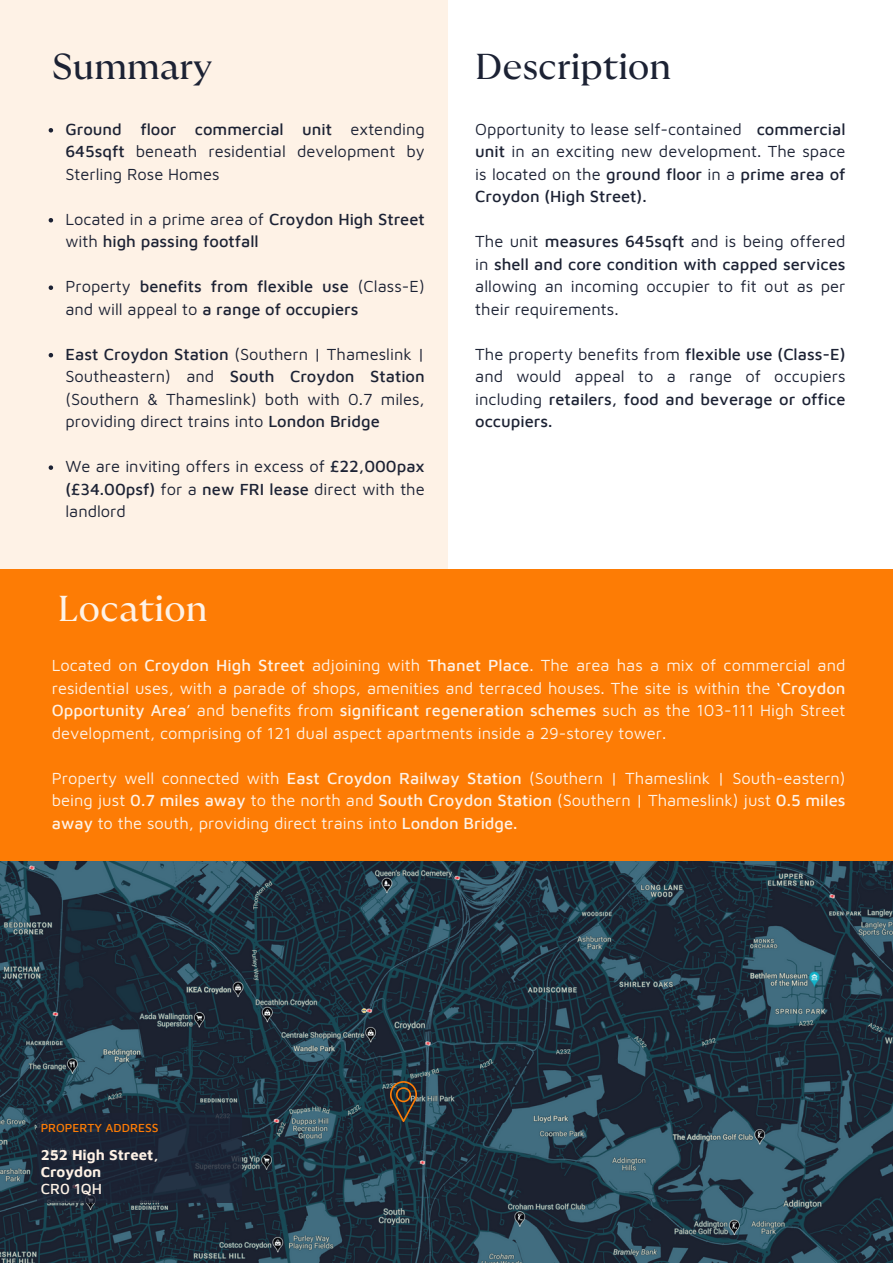
<style>
.page{position:relative;width:893px;height:1264px;background:#fff}
.page>*{position:absolute;margin:0;border:0;box-sizing:border-box;transform-origin:0 0}
.t1{font:36px "GT Ultra Fine";color:#1c2234}
.t2{font:36px "GT Ultra Fine";color:#fef2e6}
.t3{font:16.5px/22.5px "Maven Pro";color:#1c2234;text-align:justify}
.t4{font:16.5px/22.5px "Maven Pro";color:#fef2e6;text-align:justify}
.t5{font:500 16.5px/22.5px "Maven Pro";color:#1c2234}
.t6{font:700 15px "Maven Pro";color:#fef2e6}
.t7{font:500 15px "Maven Pro";color:#fef2e6}
.t8{font:500 12px "Maven Pro";color:#fd7c05}
.s1{font-weight:500}
.s2{font-weight:400}
</style>
<div class="page">
<img style="left:0;top:861px;width:892px;height:401px">
<div style="left:37px;top:1112px;width:205px;height:90px;background:#1c2234"></div>
<div style="left:0;top:0;width:447px;height:833px;background:#fef2e6"></div>
<div style="left:0;top:569px;width:892px;height:292px;background:#fd7c05"></div>
<svg style="left:390px;top:1081px;width:27px;height:41px"></svg>
<svg style="left:49px;top:128px;width:4px;height:4px"></svg>
<svg style="left:49px;top:218px;width:4px;height:4px"></svg>
<svg style="left:49px;top:285px;width:4px;height:5px"></svg>
<svg style="left:49px;top:353px;width:4px;height:4px"></svg>
<svg style="left:49px;top:465px;width:4px;height:5px"></svg>
<p class="t1" style="left:52px;top:49px;width:162px">Summary</p>
<p class="t1" style="left:475px;top:49px;width:197px">Description</p>
<p class="t3" style="left:65px;top:117px;width:361px"><span class="s1">Ground floor commercial unit</span> extending <span class="s1">645sqft</span> beneath residential development by Sterling Rose Homes</p>
<p class="t5" style="left:65px;top:207px;width:361px"><span class="s2">Located in a prime area of</span> Croydon High Street <span class="s2">with</span> high passing footfall</p>
<p class="t5" style="left:65px;top:275px;width:361px"><span class="s2">Property</span> benefits from flexible use <span class="s2">(Class-E) and will appeal to</span> a range of occupiers</p>
<p class="t3" style="left:65px;top:342px;width:361px"><span class="s1">East Croydon Station</span> (Southern | Thameslink | Southeastern) and <span class="s1">South Croydon Station </span>(Southern &amp; Thameslink) both with 0.7 miles, providing direct trains into <span class="s1">London Bridge</span></p>
<p class="t3" style="left:65px;top:454px;width:361px">We are inviting offers in excess of <span class="s1">£22,000pax (£34.00psf)</span> for a <span class="s1">new FRI lease</span> direct with the landlord</p>
<p class="t2" style="left:58px;top:591px;width:151px">Location</p>
<p class="t3" style="left:475px;top:117px;width:372px">Opportunity to lease self-contained <span class="s1">commercial unit</span> in an exciting new development. The space is located on the <span class="s1">ground floor</span> in a <span class="s1">prime area of Croydon (High Street).</span></p>
<p class="t3" style="left:475px;top:230px;width:372px">The unit <span class="s1">measures 645sqft</span> and is being offered in <span class="s1">shell and core condition with capped services </span>allowing an incoming occupier to fit out as per their requirements.</p>
<p class="t3" style="left:475px;top:342px;width:372px">The property benefits from <span class="s1">flexible use (Class-E) </span>and would appeal to a range of occupiers including <span class="s1">retailers, food and beverage or office occupiers.</span></p>
<p class="t4" style="left:52px;top:653px;width:795px">Located on <span class="s1">Croydon High Street</span> adjoining with <span class="s1">Thanet Place</span>. The area has a mix of commercial and residential uses, with a parade of shops, amenities and terraced houses. The site is within the <span class="s1">‘Croydon Opportunity Area</span>’ and benefits from <span class="s1">significant regeneration schemes</span> such as the 103-111 High Street development, comprising of 121 dual aspect apartments inside a 29-storey tower.</p>
<p class="t4" style="left:52px;top:766px;width:795px">Property well connected with <span class="s1">East Croydon Railway Station</span> (Southern | Thameslink | South-eastern) being just <span class="s1">0.7 miles away</span> to the north and <span class="s1">South Croydon Station</span> (Southern | Thameslink) just <span class="s1">0.5 miles away</span> to the south, providing direct trains into <span class="s1">London Bridge.</span></p>
<p class="t8" style="left:41px;top:1120px;width:119px">PROPERTY ADDRESS</p>
<p class="t6" style="left:41px;top:1145px;width:119px">252 High Street,</p>
<p class="t6" style="left:41px;top:1162px;width:62px">Croydon</p>
<p class="t7" style="left:41px;top:1178px;width:63px">CR0 1QH</p>
</div>
